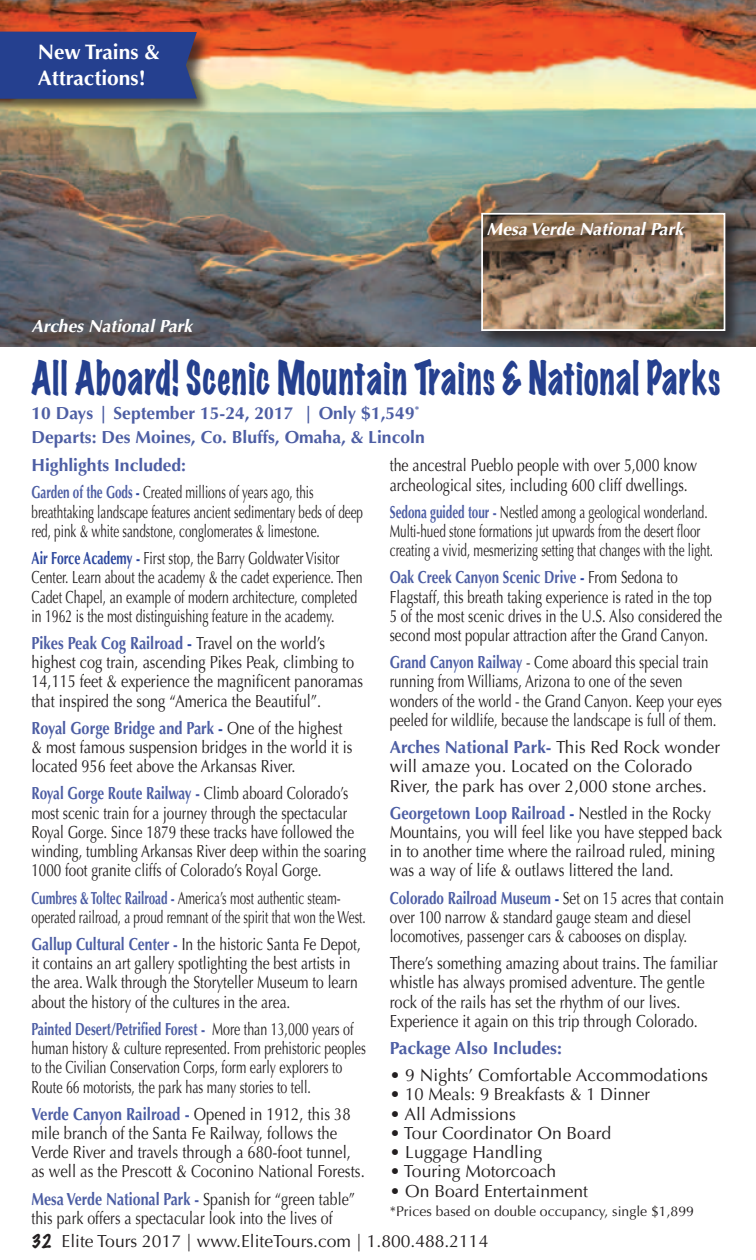
<style>
.page{position:relative;width:756px;height:1260px;background:#fff}
.page>*{position:absolute;margin:0;border:0;box-sizing:border-box;transform-origin:0 0}
.t1{font:expanded 42px "Marker Felt";letter-spacing:.04em;color:#25408f;scale:.71 1}
.t2{font:700 21px/25.2px "Optima";color:#fff}
.t3{font:17.5px/19.2px "Optima";color:#231f20;scale:.83 1}
.t4{font:17.5px/19.2px "Optima";color:#231f20;scale:.67 1}
.t5{font:17.5px/19.2px "Optima";color:#231f20;scale:.76 1}
.t6{font:17.5px/19.2px "Optima";color:#231f20;scale:.77 1}
.t7{font:17.5px/19.2px "Optima";color:#231f20;scale:.85 1}
.t8{font:17.5px/19.2px "Optima";color:#231f20}
.t9{font:17.5px/19.2px "Optima";color:#231f20;scale:.7 1}
.t10{font:17.5px/19.2px "Optima";color:#231f20;scale:.71 1}
.t11{font:17.5px/19.2px "Optima";color:#231f20;scale:.79 1}
.t12{font:17.5px/19.2px "Optima";color:#231f20;scale:.81 1}
.t13{font:700 17.5px/27.1px "Optima";color:#4d5ea4}
.t14{font:italic 700 17.5px "Optima";color:#fff}
.t15{font:14px "Optima";color:#231f20}
.s1{font-weight:700;color:#4d5ea4}
.s2{font-weight:700;color:#2c479e}
.s3{color:#2c479e}
.s4{font-weight:400;color:#231f20}
.s5{font-family:"Marker Felt";font-weight:100}
</style>
<div class="page">
<img style="left:0;top:0;width:756px;height:346px">
<div style="left:479px;top:211px;width:264px;height:137px;background:#231f20;opacity:.75"></div>
<img style="left:484px;top:216px;width:238px;height:112px">
<div style="left:481px;top:213px;width:244px;height:118px;border:2px solid #fff"></div>
<div style="left:0;top:30px;width:213px;height:86px;background:#231f20;opacity:.75"></div>
<div style="left:0;top:32px;width:197px;height:67px;background:#25408f"></div>
<p class="t2" style="left:38px;top:40px;width:123px">New Trains &amp;<br>Attractions!</p>
<p class="t14" style="left:32px;top:316px;width:162px">Arches National Park</p>
<p class="t14" style="left:487px;top:219px;width:198px">Mesa Verde National Park</p>
<h1 class="t1" style="left:32px;top:356px;width:972px">All Aboard! Scenic Mountain Trains &amp; National Parks</h1>
<p class="t13" style="left:32px;top:401px;width:395px;line-height:24.5px">10 Days | September 15-24, 2017 | Only $1,549<sup>*<br></sup>Departs: Des Moines, Co. Bluffs, Omaha, &amp; Lincoln</p>
<p class="t12" style="left:390px;top:456px;width:381px">the ancestral Pueblo people with over 5,000 know archeological sites, including 600 cliff dwellings.</p>
<p class="t4" style="left:390px;top:502px;width:484px"><span class="s1">Sedona guided tour -</span> Nestled among a geological wonderland.<br>Multi-hued stone formations jut upwards from the desert floor creating a vivid, mesmerizing setting that changes with the light.</p>
<p class="t5" style="left:390px;top:568px;width:439px"><span class="s1">Oak Creek Canyon Scenic Drive</span> <span class="s2">-</span> From Sedona to Flagstaff, this breath taking experience is rated in the top 5 of the most scenic drives in the U.S. Also considered the second most popular attraction after the Grand Canyon.</p>
<p class="t5" style="left:390px;top:653px;width:439px"><span class="s1">Grand Canyon Railway</span> - Come aboard this special train running from Williams, Arizona to one of the seven wonders of the world - the Grand Canyon. Keep your eyes peeled for wildlife, because the landscape is full of them.</p>
<p class="t8" style="left:390px;top:738px;width:332px"><span class="s1">Arches National Park-</span> This Red Rock wonder will amaze you. Located on the Colorado<br>River, the park has over 2,000 stone arches.</p>
<p class="t7" style="left:390px;top:803px;width:393px"><span class="s1">Georgetown Loop Railroad</span> <span class="s2">-</span> Nestled in the Rocky Mountains, you will feel like you have stepped back in to another time where the railroad ruled, mining was a way of life &amp; outlaws littered the land.</p>
<p class="t6" style="left:390px;top:888px;width:435px"><span class="s1">Colorado Railroad Museum</span> <span class="s2">-</span> Set on 15 acres that contain over 100 narrow &amp; standard gauge steam and diesel locomotives, passenger cars &amp; cabooses on display.</p>
<p class="t3" style="left:390px;top:954px;width:397px">There’s something amazing about trains. The familiar whistle has always promised adventure. The gentle rock of the rails has set the rhythm of our lives.<br>Experience it again on this trip through Colorado.</p>
<p class="t13" style="left:390px;top:1035px;width:174px">Package Also Includes:</p>
<p class="t8" style="left:390px;top:1066px;width:320px">• 9 Nights’ Comfortable Accommodations</p>
<p class="t8" style="left:390px;top:1085px;width:262px">• 10 Meals: 9 Breakfasts &amp; 1 Dinner</p>
<p class="t8" style="left:390px;top:1104px;width:128px">• All Admissions</p>
<p class="t8" style="left:390px;top:1124px;width:223px">• Tour Coordinator On Board</p>
<p class="t8" style="left:390px;top:1143px;width:154px">• Luggage Handling</p>
<p class="t8" style="left:390px;top:1162px;width:168px">• Touring Motorcoach</p>
<p class="t8" style="left:390px;top:1181px;width:200px">• On Board Entertainment</p>
<p class="t15" style="left:390px;top:1203px;width:306px">*Prices based on double occupancy, single $1,899</p>
<p class="t13" style="left:32px;top:452px;width:284px">Highlights Included:<br>Garden of the Gods <span class="s3">-</span> <span class="s4">Created millions of years ago, this</span></p>
<p class="t4" style="left:32px;top:502px;width:497px">breathtaking landscape features ancient sedimentary beds of deep red, pink &amp; white sandstone, conglomerates &amp; limestone.</p>
<p class="t9" style="left:32px;top:549px;width:474px"><span class="s2">Air Force Academy -</span> First stop, the Barry Goldwater Visitor Center. Learn about the academy &amp; the cadet experience. Then Cadet Chapel, an example of modern architecture, completed in 1962 is the most distinguishing feature in the academy.</p>
<p class="t3" style="left:32px;top:634px;width:401px"><span class="s1">Pikes Peak Cog Railroad</span> <span class="s2">-</span> Travel on the world’s highest cog train, ascending Pikes Peak, climbing to 14,115 feet &amp; experience the magnificent panoramas that inspired the song “America the Beautiful”.</p>
<p class="t3" style="left:32px;top:718px;width:388px"><span class="s1">Royal Gorge Bridge and Park</span> <span class="s2">-</span> One of the highest &amp; most famous suspension bridges in the world it is located 956 feet above the Arkansas River.</p>
<p class="t6" style="left:32px;top:784px;width:436px"><span class="s1">Royal Gorge Route Railway -</span> Climb aboard Colorado’s most scenic train for a journey through the spectacular Royal Gorge. Since 1879 these tracks have followed the winding, tumbling Arkansas River deep within the soaring 1000 foot granite cliffs of Colorado’s Royal Gorge.</p>
<p class="t4" style="left:32px;top:888px;width:500px"><span class="s1">Cumbres &amp; Toltec Railroad -</span> America’s most authentic steam&shy;operated railroad, a proud remnant of the spirit that won the West.</p>
<p class="t11" style="left:32px;top:935px;width:418px"><span class="s1">Gallup Cultural Center -</span> In the historic Santa Fe Depot, it contains an art gallery spotlighting the best artists in the area. Walk through the Storyteller Museum to learn about the history of the cultures in the area.</p>
<p class="t10" style="left:32px;top:1019px;width:473px"><span class="s1">Painted Desert/Petrified Forest -</span> More than 13,000 years of human history &amp; culture represented. From prehistoric peoples to the Civilian Conservation Corps, form early explorers to Route 66 motorists, the park has many stories to tell.</p>
<p class="t7" style="left:32px;top:1104px;width:394px"><span class="s1">Verde Canyon Railroad -</span> Opened in 1912, this 38 mile branch of the Santa Fe Railway, follows the Verde River and travels through a 680-foot tunnel, as well as the Prescott &amp; Coconino National Forests.</p>
<p class="t12" style="left:32px;top:1189px;width:401px"><span class="s1">Mesa Verde National Park -</span> Spanish for “green table” this park offers a spectacular look into the lives of</p>
<p class="t8" style="left:32px;top:1231px;width:458px"><span class="s5">32</span> Elite Tours 2017 | www.EliteTours.com | 1.800.488.2114</p>
</div>
